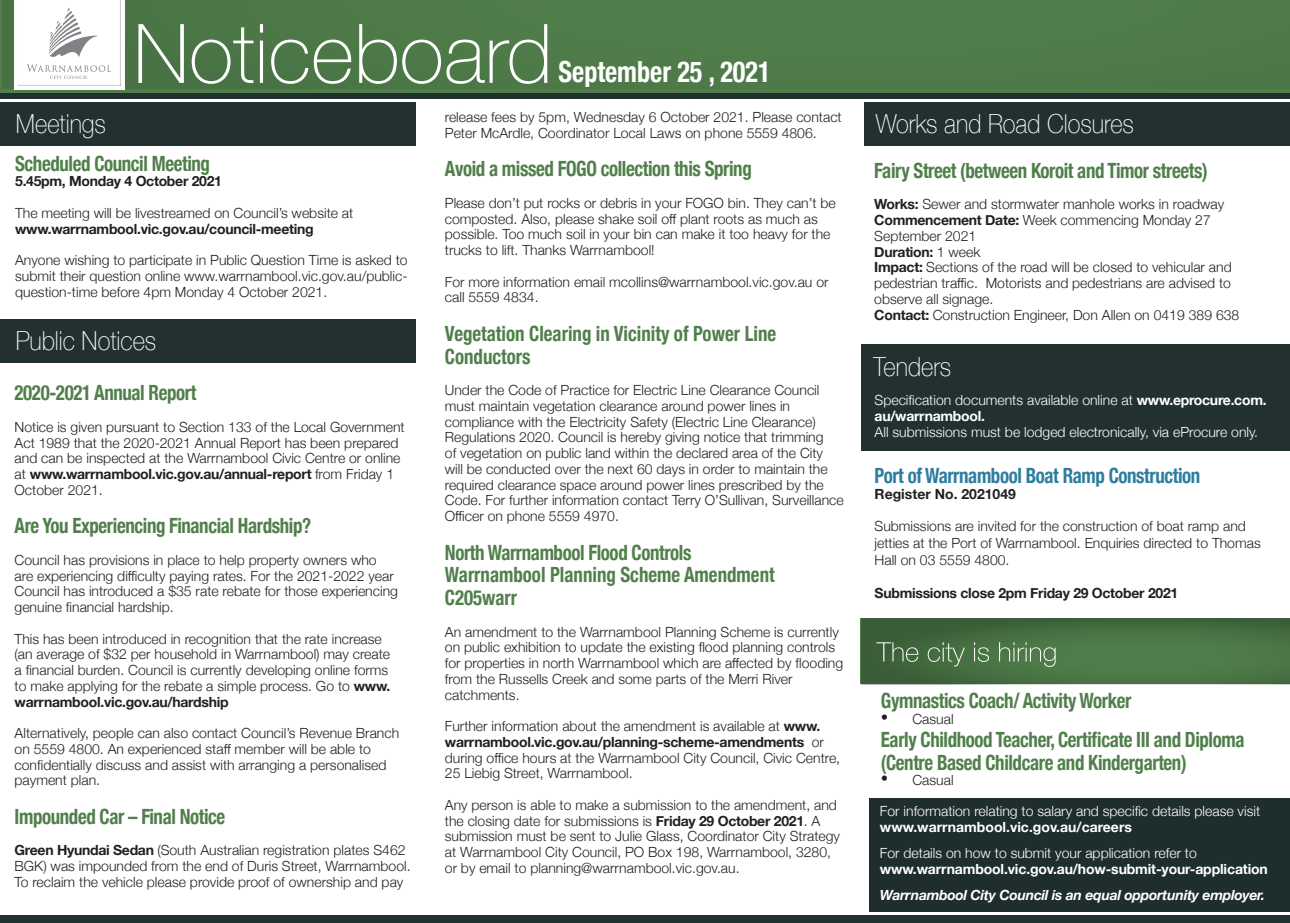
<style>
.page{position:relative;width:1290px;height:923px;background:#fff}
.page>*{position:absolute;margin:0;border:0;box-sizing:border-box;transform-origin:0 0}
.t1{font:700 condensed 29.05px "Helvetica Neue";color:#fff;scale:.9 1}
.t2{font:100 26.25px "Helvetica Neue";color:#fff;scale:.9 1}
.t3{font:700 condensed 21px/22.8px "Helvetica Neue";letter-spacing:-.02em;color:#517f4b;scale:.9 1}
.t4{font:700 condensed 21px/22.8px "Helvetica Neue";color:#517f4b;scale:.9 1}
.t5{font:700 condensed 21px "Helvetica Neue";letter-spacing:-.02em;color:#2d7da0;scale:.9 1}
.t6{font:300 14px/15.8px "Helvetica Neue";color:#231f20}
.t7{font:300 14px/15.8px "Helvetica Neue";color:#fff}
.t8{font:700 14px "Helvetica Neue";letter-spacing:-.02em;color:#231f20}
.t9{font:700 14px "Helvetica Neue";letter-spacing:-.01em;color:#fff}
.t10{font:italic 700 14px "Helvetica Neue";letter-spacing:-.02em;color:#fff}
.t11{font:700 14px "Helvetica Neue";color:#231f20}
.s1{font-weight:700}
.s2{font-weight:300}
.s3{font-family:"Times New Roman";font-weight:400;font-size:21px}
</style>
<div class="page">
<div style="left:0;top:916px;width:1290px;height:7px;background:#22312f"></div>
<svg style="left:861px;top:618px;width:429px;height:66px;background:#466f41"></svg>
<svg style="left:876px;top:642px;width:179px;height:25px;background:#597e55"></svg>
<div style="left:870px;top:798px;width:420px;height:113px;background:#1e2e2d"></div>
<div style="left:0;top:0;width:1290px;height:96px;background:#517f4b"></div>
<svg style="left:138px;top:24px;width:409px;height:60px"></svg>
<div style="left:14px;top:0;width:111px;height:89px;background:#fff"></div>
<div style="left:16px;top:0;width:107px;height:89px;background:#231f20;opacity:.75"></div>
<svg style="left:24px;top:0;width:88px;height:79px"></svg>
<div style="left:0;top:93px;width:1290px;height:6px;background:#22312f"></div>
<div style="left:0;top:319px;width:415px;height:43px;background:#22312f"></div>
<div style="left:0;top:102px;width:415px;height:43px;background:#22312f"></div>
<div style="left:864px;top:102px;width:426px;height:43px;background:#22312f"></div>
<div style="left:861px;top:344px;width:429px;height:107px;background:#22312f"></div>
<p class="t2" style="left:16px;top:104px;width:102px">Meetings</p>
<p class="t3" style="left:15px;top:150px;width:218px">Scheduled Council Meeting</p>
<p class="t8" style="left:15px;top:170px;width:208px">5.45pm, Monday 4 October 2021</p>
<p class="t6" style="left:15px;top:204px;width:340px">The meeting will be livestreamed on Council’s website at</p>
<p class="t8" style="left:15px;top:218px;width:300px">www.warrnambool.vic.gov.au/council-meeting</p>
<p class="t6" style="left:15px;top:251px;width:394px;text-align:justify">Anyone wishing to participate in Public Question Time is asked to submit their question online www.warrnambool.vic.gov.au/public&shy;question-time before 4pm Monday 4 October 2021.</p>
<p class="t2" style="left:16px;top:321px;width:157px">Public Notices</p>
<p class="t3" style="left:15px;top:380px;width:203px">2020-2021 Annual Report</p>
<p class="t6" style="left:15px;top:418px;width:392px">Notice is given pursuant to Section 133 of the Local Government Act 1989 that the 2020-2021 Annual Report has been prepared and can be inspected at the Warrnambool Civic Centre or online at <span class="s1">www.warrnambool.vic.gov.au/annual-report</span> from Friday 1<br>October 2021.</p>
<p class="t3" style="left:15px;top:513px;width:331px">Are You Experiencing Financial Hardship?</p>
<p class="t6" style="left:15px;top:551px;width:385px">Council has provisions in place to help property owners who are experiencing difficulty paying rates. For the 2021-2022 year Council has introduced a $35 rate rebate for those experiencing genuine financial hardship.</p>
<p class="t6" style="left:15px;top:630px;width:377px">This has been introduced in recognition that the rate increase (an average of $32 per household in Warrnambool) may create a financial burden. Council is currently developing online forms to make applying for the rebate a simple process. Go to <span class="s1">www. warrnambool.vic.gov.au/hardship</span></p>
<p class="t6" style="left:15px;top:724px;width:386px">Alternatively, people can also contact Council’s Revenue Branch on 5559 4800. An experienced staff member will be able to confidentially discuss and assist with arranging a personalised payment plan.</p>
<p class="t3" style="left:15px;top:803px;width:236px">Impounded Car – Final Notice</p>
<p class="t6" style="left:15px;top:841px;width:397px"><span class="s1">Green Hyundai Sedan</span> (South Australian registration plates S462<br>BGK) was impounded from the end of Duris Street, Warrnambool.<br>To reclaim the vehicle please provide proof of ownership and pay</p>
<p class="t1" style="left:559px;top:48px;width:237px">September 25 , 2021</p>
<p class="t6" style="left:445px;top:108px;width:398px">release fees by 5pm, Wednesday 6 October 2021. Please contact<br>Peter McArdle, Coordinator Local Laws on phone 5559 4806.</p>
<p class="t3" style="left:445px;top:156px;width:342px">Avoid a missed FOGO collection this Spring</p>
<p class="t6" style="left:445px;top:194px;width:392px">Please don’t put rocks or debris in your FOGO bin. They can’t be composted. Also, please shake soil off plant roots as much as possible. Too much soil in your bin can make it too heavy for the trucks to lift. Thanks Warrnambool!</p>
<p class="t6" style="left:445px;top:273px;width:385px">For more information email mcollins@warrnambool.vic.gov.au or call 5559 4834.</p>
<p class="t4" style="left:445px;top:320px;width:370px">Vegetation Clearing in Vicinity of Power Line<br>Conductors</p>
<p class="t6" style="left:445px;top:381px;width:400px">Under the Code of Practice for Electric Line Clearance Council must maintain vegetation clearance around power lines in compliance with the Electricity Safety (Electric Line Clearance)<br>Regulations 2020. Council is hereby giving notice that trimming<br>of vegetation on public land within the declared area of the City will be conducted over the next 60 days in order to maintain the required clearance space around power lines prescribed by the Code. For further information contact Terry O’Sullivan, Surveillance Officer on phone 5559 4970.</p>
<p class="t3" style="left:445px;top:539px;width:275px">North Warrnambool Flood Controls</p>
<p class="t4" style="left:445px;top:562px;width:368px">Warrnambool Planning Scheme Amendment<br>C205warr</p>
<p class="t6" style="left:445px;top:623px;width:400px">An amendment to the Warrnambool Planning Scheme is currently on public exhibition to update the existing flood planning controls for properties in north Warrnambool which are affected by flooding from the Russells Creek and some parts of the Merri River catchments.</p>
<p class="t6" style="left:445px;top:717px;width:397px">Further information about the amendment is available at <span class="s1">www. warrnambool.vic.gov.au/planning-scheme-amendments</span> or during office hours at the Warrnambool City Council, Civic Centre, 25 Liebig Street, Warrnambool.</p>
<p class="t6" style="left:445px;top:796px;width:397px">Any person is able to make a submission to the amendment, and the closing date for submissions is <span class="s1">Friday 29 October 2021</span>. A submission must be sent to Julie Glass, Coordinator City Strategy at Warrnambool City Council, PO Box 198, Warrnambool, 3280, or by email to planning@warrnambool.vic.gov.au.</p>
<p class="t2" style="left:876px;top:103px;width:288px">Works and Road Closures</p>
<p class="t3" style="left:874px;top:158px;width:372px">Fairy Street (between Koroit and Timor streets)</p>
<p class="t6" style="left:874px;top:195px;width:351px"><span class="s1">Works:</span> Sewer and stormwater manhole works in roadway</p>
<p class="t6" style="left:874px;top:211px;width:338px"><span class="s1">Commencement Date:</span> Week commencing Monday 27<br>September 2021</p>
<p class="t8" style="left:874px;top:241px;width:108px">Duration: <span class="s2">1 week</span></p>
<p class="t6" style="left:874px;top:258px;width:359px;text-align:justify"><span class="s1">Impact:</span> Sections of the road will be closed to vehicular and pedestrian traffic. Motorists and pedestrians are advised to observe all signage.</p>
<p class="t6" style="left:874px;top:306px;width:367px"><span class="s1">Contact:</span> Construction Engineer, Don Allen on 0419 389 638</p>
<p class="t2" style="left:873px;top:347px;width:88px">Tenders</p>
<p class="t7" style="left:874px;top:390px;width:393px;line-height:16.8px">Specification documents available online at <span class="s1">www.eprocure.com. au/warrnambool.</span></p>
<p class="t7" style="left:874px;top:423px;width:385px">All submissions must be lodged electronically, via eProcure only.</p>
<p class="t5" style="left:874px;top:458px;width:363px">Port of Warrnambool Boat Ramp Construction</p>
<p class="t11" style="left:874px;top:483px;width:143px">Register No. 2021049</p>
<p class="t6" style="left:874px;top:517px;width:388px;line-height:16.8px">Submissions are invited for the construction of boat ramp and jetties at the Port of Warrnambool. Enquiries directed to Thomas<br>Hall on 03 5559 4800.</p>
<p class="t8" style="left:874px;top:581px;width:305px">Submissions close 2pm Friday 29 October 2021</p>
<p class="t3" style="left:881px;top:688px;width:280px">Gymnastics Coach/ Activity Worker</p>
<p class="t6" style="left:881px;top:710px;width:74px"><span class="s3">•</span> Casual</p>
<p class="t3" style="left:881px;top:726px;width:405px">Early Childhood Teacher, Certificate III and Diploma (Centre Based Childcare and Kindergarten)</p>
<p class="t6" style="left:881px;top:771px;width:74px"><span class="s3">•</span> Casual</p>
<p class="t7" style="left:880px;top:802px;width:382px">For information relating to salary and specific details please visit <span class="s1">www.warrnambool.vic.gov.au/careers</span></p>
<p class="t7" style="left:880px;top:844px;width:318px">For details on how to submit your application refer to</p>
<p class="t9" style="left:880px;top:858px;width:389px">www.warrnambool.vic.gov.au/how-submit-your-application</p>
<p class="t10" style="left:880px;top:884px;width:386px">Warrnambool City Council is an equal opportunity employer.</p>
</div>
